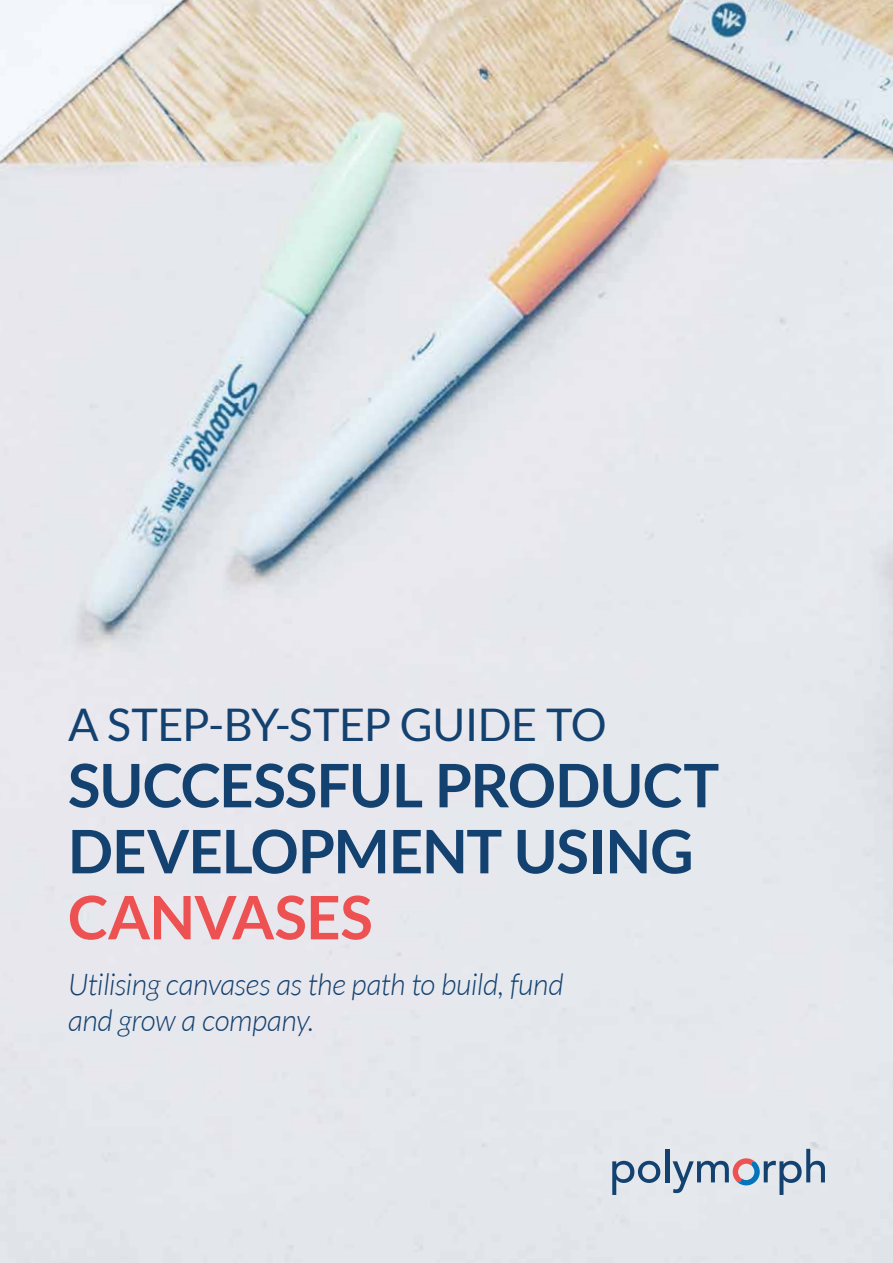
<style>
.page{position:relative;width:893px;height:1263px;background:#fff}
.page>*{position:absolute;margin:0;border:0;box-sizing:border-box;transform-origin:0 0}
.t1{font:700 60px/66px "Lato";letter-spacing:-.015em;color:#144270}
.t2{font:700 60px "Lato";letter-spacing:-.01em;color:#ed5151}
.t3{font:45px "Lato";letter-spacing:-.015em;color:#144270}
.t4{font:italic 300 30px/36px "Lato";letter-spacing:-.015em;color:#144270}
</style>
<div class="page">
<img style="left:0;top:0;width:893px;height:1263px">
<svg style="left:612px;top:1161px;width:48px;height:34px;background:#9fb0c3"></svg>
<hr style="left:665px;top:1149px;width:4px;height:33px;background:#144270">
<svg style="left:672px;top:1149px;width:153px;height:46px;background:#bac3d1"></svg>
<h2 class="t3" style="left:68px;top:700px;width:540px">A STEP-BY-STEP GUIDE TO</h2>
<h1 class="t1" style="left:68px;top:752px;width:653px">SUCCESSFUL PRODUCT<br>DEVELOPMENT USING</h1>
<h1 class="t2" style="left:68px;top:883px;width:306px">CANVASES</h1>
<p class="t4" style="left:68px;top:967px;width:497px">Utilising canvases as the path to build, fund and grow a company.</p>
</div>
